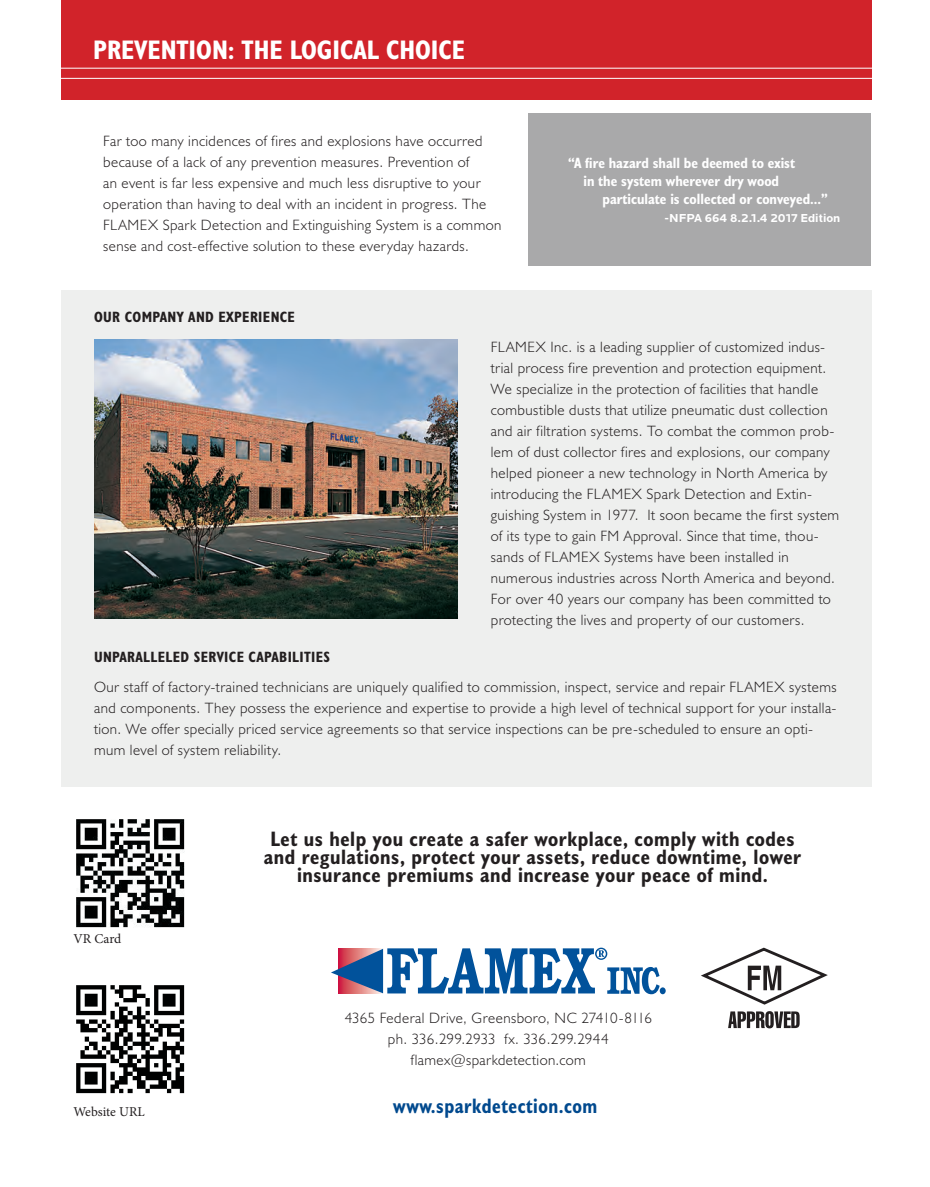
<style>
.page{position:relative;width:930px;height:1187px;background:#fff}
.page>*{position:absolute;margin:0;border:0;box-sizing:border-box;transform-origin:0 0}
.t1{font:700 condensed 27px "Humanist 521 BT";color:#fff}
.t2{font:700 condensed 21px/18px "Humanist 521 BT";letter-spacing:.025em;color:#231f20;text-align:center}
.t3{font:700 condensed 21px "Humanist 521 BT";letter-spacing:.025em;color:#01498e;scale:.94 1}
.t4{font:300 15px/21px "Humanist 521 BT";letter-spacing:.03em;color:#231f20}
.t5{font:700 condensed 15px/18px "Humanist 521 BT";color:#fff;text-align:center}
.t6{font:700 condensed 15px "Humanist 521 BT";letter-spacing:.025em;color:#231f20}
.t7{font:13.5px "Minion Pro";color:#231f20}
.t8{font:700 12px "Locator";color:#fff}
</style>
<div class="page">
<div style="left:61px;top:0;width:810px;height:100px;background:#d1232a"></div>
<hr style="left:22px;top:78px;width:856px;height:1px;background:#fff">
<hr style="left:22px;top:68px;width:856px;height:1px;background:#fff">
<div style="left:61px;top:290px;width:810px;height:497px;background:#eeefee"></div>
<img style="left:76px;top:819px;width:109px;height:109px">
<img style="left:76px;top:985px;width:109px;height:109px">
<div style="left:528px;top:113px;width:343px;height:153px;background:#a9a9aa"></div>
<div style="left:660px;top:987px;width:6px;height:7px;background:#01529b;border-radius:50%"></div>
<svg style="left:331px;top:947px;width:329px;height:47px"></svg>
<svg style="left:701px;top:947px;width:127px;height:81px"></svg>
<img style="left:94px;top:340px;width:364px;height:279px">
<h1 class="t1" style="left:93px;top:33px;width:373px">PREVENTION: THE LOGICAL CHOICE</h1>
<p class="t4" style="left:103px;top:130px;width:400px">Far too many incidences of fires and explosions have occurred because of a lack of any prevention measures. Prevention of<br>an event is far less expensive and much less disruptive to your operation than having to deal with an incident in progress. The FLAMEX Spark Detection and Extinguishing System is a common sense and cost-effective solution to these everyday hazards.</p>
<p class="t6" style="left:94px;top:307px;width:202px">OUR COMPANY AND EXPERIENCE</p>
<p class="t5" style="left:568px;top:153px;width:228px">“A fire hazard shall be deemed to exist in the system wherever dry wood</p>
<p class="t5" style="left:603px;top:189px;width:227px">particulate is collected or conveyed...”</p>
<p class="t8" style="left:664px;top:211px;width:177px">-NFPA 664 8.2.1.4 2017 Edition</p>
<p class="t4" style="left:491px;top:336px;width:350px">FLAMEX Inc. is a leading supplier of customized indus&shy;trial process fire prevention and protection equipment.<br>We specialize in the protection of facilities that handle combustible dusts that utilize pneumatic dust collection and air filtration systems. To combat the common prob&shy;lem of dust collector fires and explosions, our company helped pioneer a new technology in North America by introducing the FLAMEX Spark Detection and Extin&shy;guishing System in 1977. It soon became the first system of its type to gain FM Approval. Since that time, thou&shy;sands of FLAMEX Systems have been installed in numerous industries across North America and beyond.<br>For over 40 years our company has been committed to protecting the lives and property of our customers.</p>
<p class="t6" style="left:94px;top:647px;width:238px">UNPARALLELED SERVICE CAPABILITIES</p>
<p class="t4" style="left:94px;top:676px;width:744px">Our staff of factory-trained technicians are uniquely qualified to commission, inspect, service and repair FLAMEX systems and components. They possess the experience and expertise to provide a high level of technical support for your installa&shy;tion. We offer specially priced service agreements so that service inspections can be pre-scheduled to ensure an opti&shy;mum level of system reliability.</p>
<p class="t7" style="left:73px;top:930px;width:49px">VR Card</p>
<h2 class="t2" style="left:264px;top:829px;width:539px">Let us help you create a safer workplace, comply with codes and regulations, protect your assets, reduce downtime, lower insurance premiums and increase your peace of mind.</h2>
<p class="t4" style="left:345px;top:1007px;width:309px;text-align:center">4365 Federal Drive, Greensboro, NC 27410-8116 ph. 336.299.2933 fx. 336.299.2944 flamex@sparkdetection.com</p>
<p class="t7" style="left:73px;top:1102px;width:73px">Website URL</p>
<h2 class="t3" style="left:393px;top:1092px;width:218px">www.sparkdetection.com</h2>
</div>
